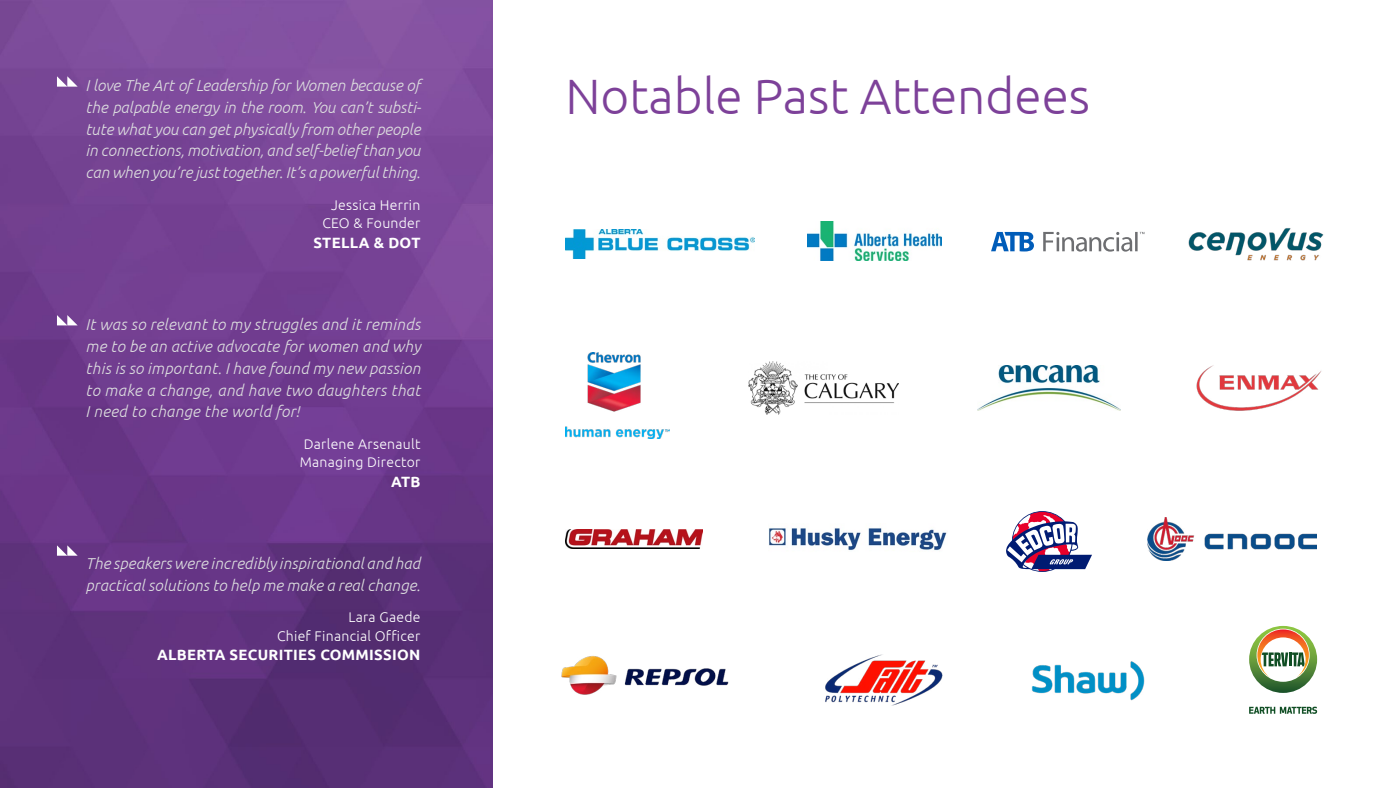
<style>
.page{position:relative;width:1400px;height:788px;background:#fff}
.page>*{position:absolute;margin:0;border:0;box-sizing:border-box;transform-origin:0 0}
.t1{font:300 49.61px "Ubuntu";color:#7d4199}
.t2{font:italic 300 15.75px/21.9px "Ubuntu";letter-spacing:.01em;color:#dddedf;text-align:justify}
.t3{font:700 14.88px "Ubuntu";letter-spacing:.02em;color:#fff}
.t4{font:300 14px/18.4px "Ubuntu";letter-spacing:.02em;color:#fff;text-align:right}
</style>
<div class="page">
<img style="left:0;top:0;width:492px;height:788px">
<svg style="left:57px;top:76px;width:21px;height:11px"></svg>
<svg style="left:57px;top:315px;width:21px;height:10px"></svg>
<svg style="left:57px;top:545px;width:21px;height:10px"></svg>
<img style="left:565px;top:230px;width:189px;height:28px">
<svg style="left:991px;top:232px;width:43px;height:19px"></svg>
<svg style="left:1043px;top:232px;width:101px;height:19px"></svg>
<img style="left:1188px;top:228px;width:136px;height:33px">
<img style="left:565px;top:352px;width:105px;height:86px">
<img style="left:749px;top:361px;width:150px;height:53px">
<img style="left:1196px;top:365px;width:126px;height:46px">
<img style="left:565px;top:529px;width:138px;height:20px">
<img style="left:768px;top:528px;width:179px;height:23px">
<svg style="left:1006px;top:511px;width:86px;height:61px"></svg>
<img style="left:825px;top:654px;width:118px;height:52px">
<img style="left:1032px;top:661px;width:112px;height:39px">
<img style="left:807px;top:221px;width:135px;height:39px">
<img style="left:978px;top:365px;width:142px;height:45px">
<img style="left:562px;top:656px;width:167px;height:39px">
<svg style="left:1249px;top:706px;width:68px;height:7px"></svg>
<svg style="left:1249px;top:626px;width:68px;height:66px"></svg>
<img style="left:1148px;top:517px;width:168px;height:43px">
<p class="t2" style="left:86px;top:74px;width:337px">I love The Art of Leadership for Women because of the palpable energy in the room. You can’t substi&shy;tute what you can get physically from other people in connections, motivation, and self-belief than you can when you’re just together. It’s a powerful thing.</p>
<p class="t4" style="left:322px;top:195px;width:100px">Jessica Herrin<br>CEO &amp; Founder</p>
<p class="t3" style="left:314px;top:233px;width:108px">STELLA &amp; DOT</p>
<p class="t2" style="left:86px;top:313px;width:336px">It was so relevant to my struggles and it reminds me to be an active advocate for women and why this is so important. I have found my new passion to make a change, and have two daughters that I need to change the world for!</p>
<p class="t4" style="left:300px;top:434px;width:122px;text-align:left">Darlene Arsenault<br>Managing Director</p>
<p class="t3" style="left:391px;top:472px;width:31px">ATB</p>
<p class="t2" style="left:86px;top:552px;width:336px">The speakers were incredibly inspirational and had practical solutions to help me make a real change.</p>
<p class="t4" style="left:277px;top:607px;width:145px">Lara Gaede<br>Chief Financial Officer</p>
<p class="t3" style="left:157px;top:645px;width:265px">ALBERTA SECURITIES COMMISSION</p>
<h1 class="t1" style="left:565px;top:66px;width:526px">Notable Past Attendees</h1>
</div>
